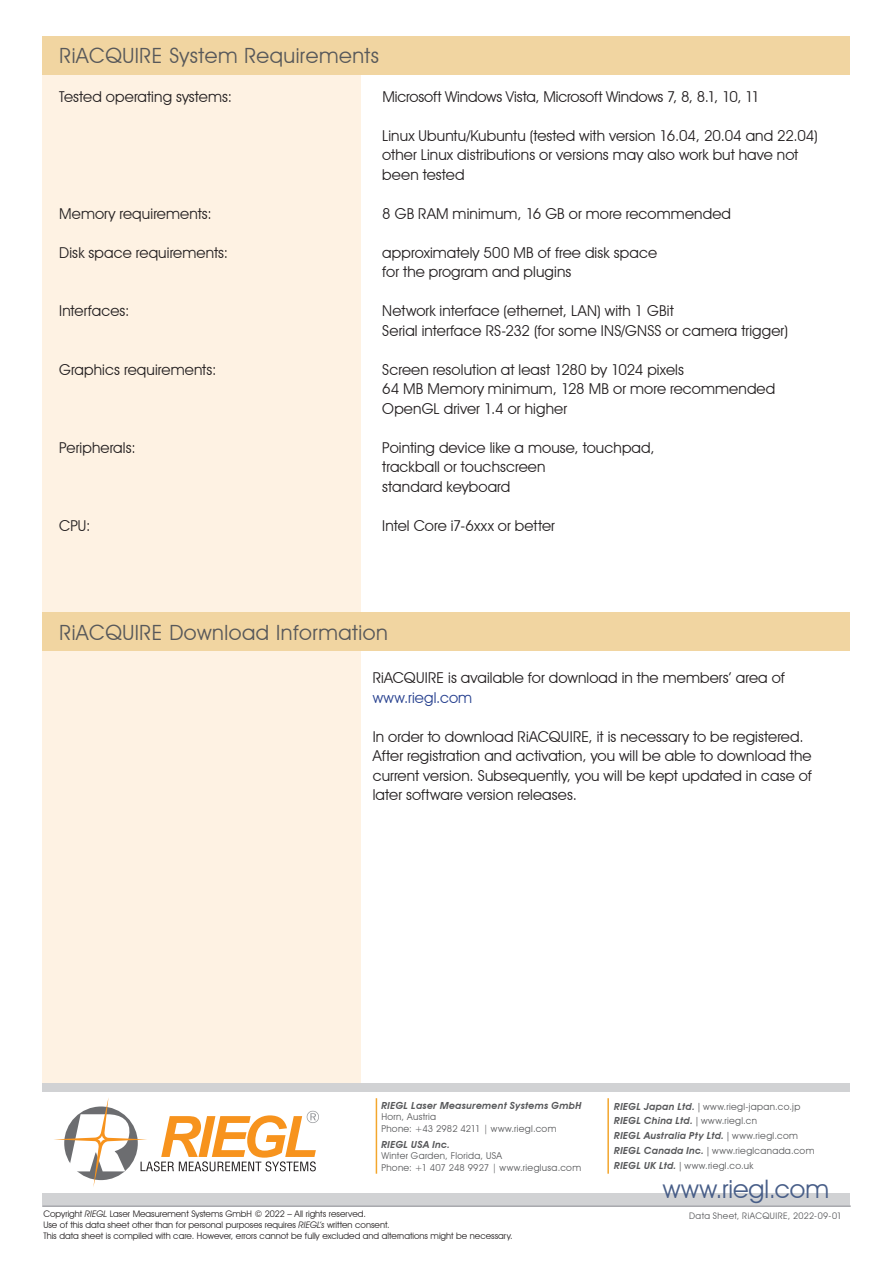
<style>
.page{position:relative;width:893px;height:1263px;background:#fff}
.page>*{position:absolute;margin:0;border:0;box-sizing:border-box;transform-origin:0 0}
.t1{font:25.5px "Avant Garde IT Cby BT";color:#485e88}
.t2{font:21px "Avant Garde IT Cby BT";letter-spacing:.025em;color:#57585a}
.t3{font:15px/19.5px "Avant Garde IT Cby BT";letter-spacing:.01em;color:#231f20}
.t4{font:15px "Avant Garde IT Cby BT";letter-spacing:.01em;color:#253f8e}
.t5{font:italic 600 9.75px/14.7px "Avant Garde IT Cby BT";letter-spacing:.025em;color:#57585a}
.t6{font:9.45px/11.7px "Avant Garde IT Cby BT";letter-spacing:.035em;color:#57585a}
.t7{font:9px/10.8px "Avant Garde IT Cby BT";color:#231f20}
.t8{font:9px "Avant Garde IT Cby BT";letter-spacing:.04em;color:#57585a}
.s1{font-style:italic}
.s2{font-weight:600;font-style:italic;font-size:9.75px}
.s3{font-family:"Minion Pro"}
.s4{font-family:"Minion Pro";font-weight:400;font-style:normal;font-size:9.45px}
.s5{font-weight:400;font-style:normal;font-size:9.45px}
</style>
<div class="page">
<div style="left:43px;top:36px;width:318px;height:1047px;background:#fef2e3"></div>
<div style="left:43px;top:1194px;width:807px;height:13px;background:#d1d2d4"></div>
<hr style="left:43px;top:1205px;width:807px;height:2px;background:#a8a9ad">
<div style="left:43px;top:1083px;width:807px;height:9px;background:#d1d2d4"></div>
<hr style="left:607px;top:1098px;width:2px;height:76px;background:#f3a62d">
<hr style="left:376px;top:1098px;width:1px;height:76px;background:#f3a62d">
<svg style="left:54px;top:1098px;width:265px;height:89px"></svg>
<div style="left:43px;top:36px;width:807px;height:38px;background:#f1d5a1"></div>
<div style="left:43px;top:613px;width:807px;height:38px;background:#f1d5a1"></div>
<h2 class="t2" style="left:60px;top:43px;width:321px">RiACQUIRE System Requirements</h2>
<p class="t3" style="left:59px;top:86px;width:174px">Tested operating systems:</p>
<p class="t3" style="left:382px;top:86px;width:379px">Microsoft Windows Vista, Microsoft Windows 7, 8, 8.1, 10, 11</p>
<p class="t3" style="left:382px;top:125px;width:437px">Linux Ubuntu/Kubuntu (tested with version 16.04, 20.04 and 22.04) other Linux distributions or versions may also work but have not been tested</p>
<p class="t3" style="left:59px;top:203px;width:154px">Memory requirements:</p>
<p class="t3" style="left:382px;top:203px;width:350px">8 GB RAM minimum, 16 GB or more recommended</p>
<p class="t3" style="left:59px;top:242px;width:170px">Disk space requirements:</p>
<p class="t3" style="left:382px;top:242px;width:276px">approximately 500 MB of free disk space for the program and plugins</p>
<p class="t3" style="left:59px;top:301px;width:72px">Interfaces:</p>
<p class="t3" style="left:382px;top:301px;width:407px">Network interface (ethernet, LAN) with 1 GBit<br>Serial interface RS-232 (for some INS/GNSS or camera trigger)</p>
<p class="t3" style="left:59px;top:359px;width:159px">Graphics requirements:</p>
<p class="t3" style="left:382px;top:359px;width:394px">Screen resolution at least 1280 by 1024 pixels<br>64 MB Memory minimum, 128 MB or more recommended<br>OpenGL driver 1.4 or higher</p>
<p class="t3" style="left:59px;top:437px;width:78px">Peripherals:</p>
<p class="t3" style="left:382px;top:437px;width:274px">Pointing device like a mouse, touchpad, trackball or touchscreen<br>standard keyboard</p>
<p class="t3" style="left:59px;top:515px;width:33px">CPU:</p>
<p class="t3" style="left:382px;top:515px;width:174px">Intel Core i7-6xxx or better</p>
<h2 class="t2" style="left:60px;top:620px;width:330px">RiACQUIRE Download Information</h2>
<p class="t3" style="left:373px;top:668px;width:414px">RiACQUIRE is available for download in the members’ area of</p>
<p class="t4" style="left:373px;top:688px;width:101px">www.riegl.com</p>
<p class="t3" style="left:373px;top:727px;width:441px">In order to download RiACQUIRE, it is necessary to be registered.<br>After registration and activation, you will be able to download the current version. Subsequently, you will be kept updated in case of later software version releases.</p>
<p class="t5" style="left:381px;top:1098px;width:201px">RIEGL Laser Measurement Systems GmbH</p>
<p class="t6" style="left:381px;top:1111px;width:177px">Horn, Austria<br>Phone: +43 2982 4211 | www.riegl.com</p>
<p class="t5" style="left:381px;top:1137px;width:70px">RIEGL USA Inc.</p>
<p class="t6" style="left:381px;top:1150px;width:201px">Winter Garden, Florida, USA<br>Phone: +1 407 248 9927 | www.rieglusa.com</p>
<p class="t7" style="left:43px;top:1208px;width:471px">Copyright <span class="s1">RIEGL</span> Laser Measurement Systems GmbH © 2022 – All rights reserved.<br>Use of this data sheet other than for personal purposes requires <span class="s1">RIEGL’s</span> written consent.<br>This data sheet is compiled with care. However, errors cannot be fully excluded and alternations might be necessary.</p>
<p class="t6" style="left:614px;top:1100px;width:188px"><span class="s2">RIEGL Japan Ltd.</span> <span class="s3">|</span> www.riegl-japan.co.jp</p>
<p class="t5" style="left:614px;top:1113px;width:185px">RIEGL China Ltd. <span class="s4">|</span> <span class="s5">www.riegl.cn<br></span>RIEGL Australia Pty Ltd. <span class="s4">|</span> <span class="s5">www.riegl.com</span></p>
<p class="t6" style="left:614px;top:1143px;width:202px;line-height:14.7px"><span class="s2">RIEGL Canada Inc.</span> <span class="s3">|</span> www.rieglcanada.com<br><span class="s2">RIEGL UK Ltd.</span> <span class="s3">|</span> www.riegl.co.uk</p>
<h1 class="t1" style="left:663px;top:1173px;width:168px">www.riegl.com</h1>
<p class="t8" style="left:689px;top:1211px;width:154px">Data Sheet, RiACQUIRE, 2022-09-01</p>
</div>
